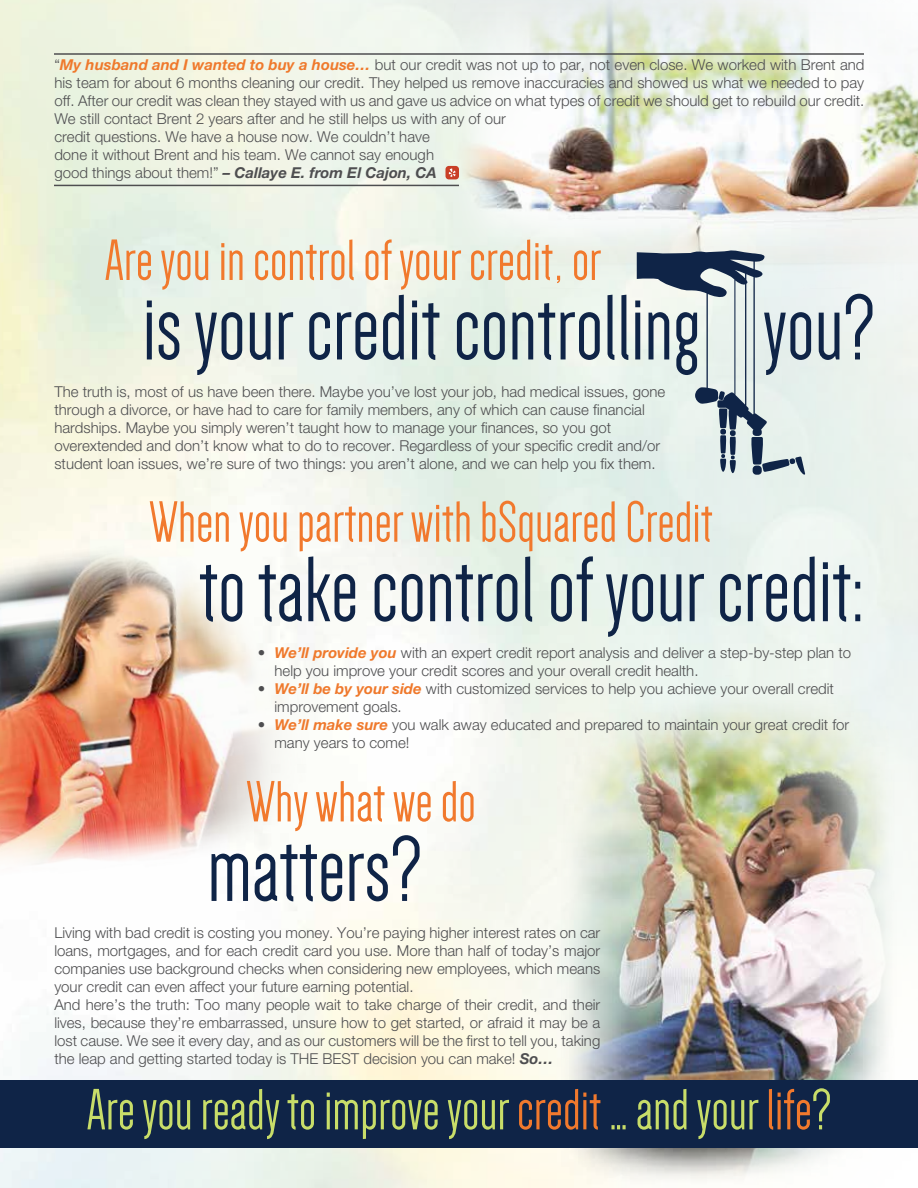
<style>
.page{position:relative;width:918px;height:1188px;background:#fff}
.page>*{position:absolute;margin:0;border:0;box-sizing:border-box;transform-origin:0 0}
.t1{font:96px "Dense";color:#0f2447}
.t2{font:60px "Dense";color:#f1792d}
.t3{font:60px "Dense";color:#c8dd69}
.t4{font:300 15px/18px "Helvetica Neue LT Std";color:#4e4e50}
.s1{font-weight:700;font-style:italic;color:#ef792c}
.s2{font-weight:700;font-style:italic}
.s3{color:#f1792d}
</style>
<div class="page">
<img style="left:0;top:500px;width:461px;height:410px">
<img style="left:526px;top:675px;width:392px;height:513px">
<div style="left:0;top:1080px;width:918px;height:68px;background:#0f2447"></div>
<img style="left:446px;top:0;width:472px;height:310px">
<hr style="left:54px;top:53px;width:810px;height:2px;background:#4e4e50">
<hr style="left:54px;top:185px;width:405px;height:1px;background:#4e4e50">
<svg style="left:637px;top:249px;width:168px;height:226px;background:#c1cccf"></svg>
<div style="left:446px;top:166px;width:13px;height:13px;background:#c93f27;border-radius:3px"></div>
<svg style="left:449px;top:168px;width:7px;height:9px"></svg>
<p class="t4" style="left:54px;top:56px;width:812px">“<span class="s1">My husband and I wanted to buy a house…</span> but our credit was not up to par, not even close. We worked with Brent and his team for about 6 months cleaning our credit. They helped us remove inaccuracies and showed us what we needed to pay off. After our credit was clean they stayed with us and gave us advice on what types of credit we should get to rebuild our credit.<br>We still contact Brent 2 years after and he still helps us with any of our<br>credit questions. We have a house now. We couldn’t have<br>done it without Brent and his team. We cannot say enough<br>good things about them!” <span class="s2">– Callaye E. from El Cajon, CA</span></p>
<h2 class="t2" style="left:105px;top:231px;width:498px">Are you in control of your credit, or</h2>
<h1 class="t1" style="left:143px;top:281px;width:734px">is your credit controlling you?</h1>
<p class="t4" style="left:54px;top:382px;width:612px">The truth is, most of us have been there. Maybe you’ve lost your job, had medical issues, gone through a divorce, or have had to care for family members, any of which can cause financial hardships. Maybe you simply weren’t taught how to manage your finances, so you got overextended and don’t know what to do to recover. Regardless of your specific credit and/or student loan issues, we’re sure of two things: you aren’t alone, and we can help you fix them.</p>
<h2 class="t2" style="left:149px;top:493px;width:565px">When you partner with bSquared Credit</h2>
<h1 class="t1" style="left:199px;top:543px;width:667px">to take control of your credit:</h1>
<p class="t4" style="left:258px;top:644px;width:9px">•</p>
<p class="t4" style="left:258px;top:680px;width:9px">•</p>
<p class="t4" style="left:258px;top:716px;width:9px">•</p>
<p class="t4" style="left:274px;top:644px;width:578px"><span class="s1">We’ll provide you</span> with an expert credit report analysis and deliver a step-by-step plan to help you improve your credit scores and your overall credit health.<br><span class="s1">We’ll be by your side</span> with customized services to help you achieve your overall credit improvement goals.<br><span class="s1">We’ll make sure</span> you walk away educated and prepared to maintain your great credit for many years to come!</p>
<h2 class="t2" style="left:246px;top:772px;width:231px">Why what we do</h2>
<h1 class="t1" style="left:207px;top:822px;width:216px">matters?</h1>
<p class="t4" style="left:54px;top:924px;width:548px">Living with bad credit is costing you money. You’re paying higher interest rates on car loans, mortgages, and for each credit card you use. More than half of today’s major companies use background checks when considering new employees, which means your credit can even affect your future earning potential.<br>And here’s the truth: Too many people wait to take charge of their credit, and their lives, because they’re embarrassed, unsure how to get started, or afraid it may be a lost cause. We see it every day, and as our customers will be the first to tell you, taking the leap and getting started today is THE BEST decision you can make! <span class="s2">So…</span></p>
<h2 class="t3" style="left:87px;top:1080px;width:746px">Are you ready to improve your <span class="s3">credit</span> … and your <span class="s3">life</span>?</h2>
</div>
